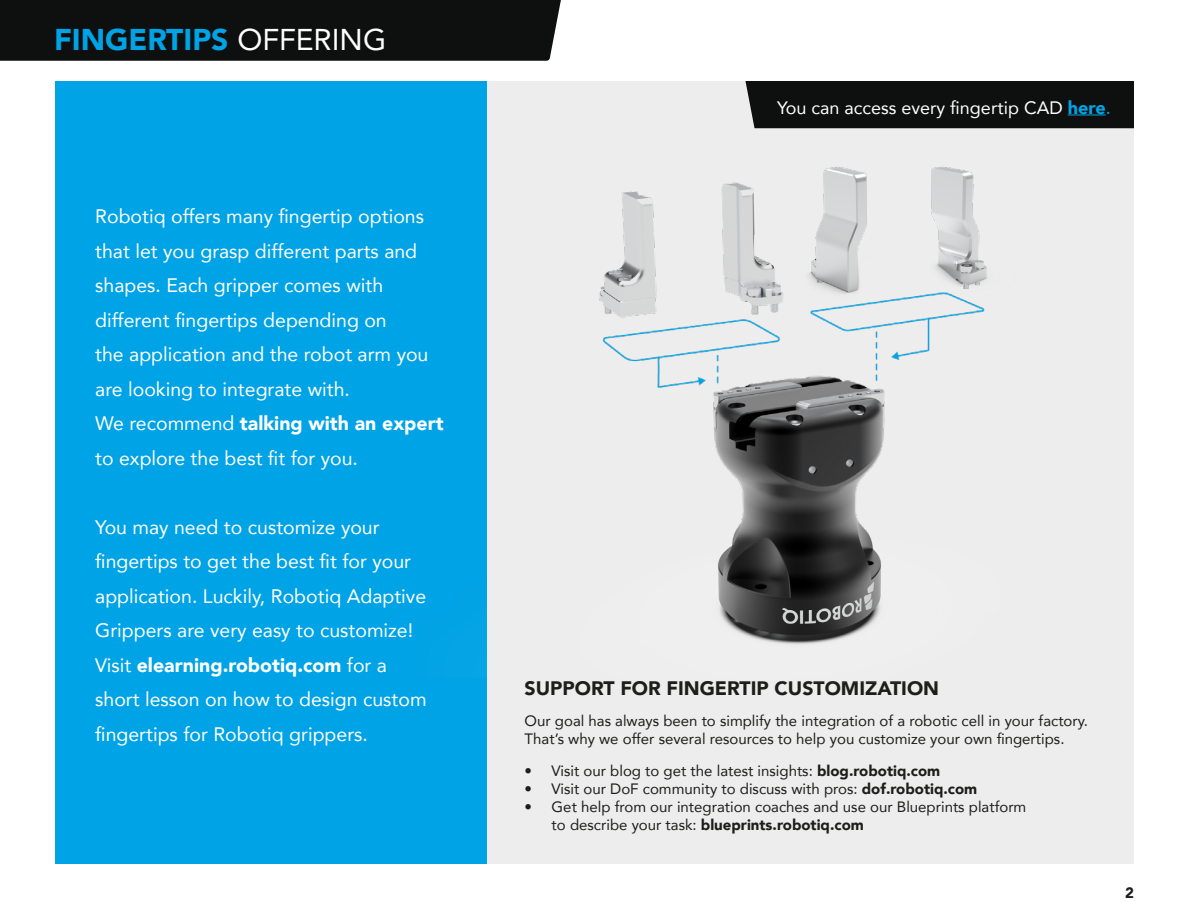
<style>
.page{position:relative;width:1188px;height:918px;background:#fff}
.page>*{position:absolute;margin:0;border:0;box-sizing:border-box;transform-origin:0 0}
.t1{font:900 30px "Avenir";color:#00a3e5}
.t2{font:19.5px/34.5px "Avenir";color:#fff}
.t3{font:900 19.5px "Avenir";color:#1d1d1b}
.t4{font:18px "Avenir";color:#fff}
.t5{font:15px/18px "Avenir";color:#1d1d1b}
.t6{font:900 15px "Avenir";color:#1d1d1b}
.s1{font-weight:400;color:#fff}
.s2{font-weight:900}
.s3{font-weight:900;color:#00a3e5}
.s4{color:#00a3e5}
</style>
<div class="page">
<div style="left:487px;top:81px;width:647px;height:783px;background:#ededed"></div>
<div style="left:55px;top:81px;width:432px;height:782px;background:#00a3e5"></div>
<img style="left:599px;top:128px;width:535px;height:516px">
<div style="left:0;top:0;width:561px;height:61px;background:#0e100f"></div>
<div style="left:745px;top:81px;width:389px;height:47px;background:#0e100f"></div>
<hr style="left:1068px;top:115px;width:38px;height:1px;background:#00a3e5">
<h1 class="t1" style="left:54px;top:14px;width:334px">FINGERTIPS <span class="s1">OFFERING</span></h1>
<p class="t2" style="left:95px;top:199px;width:350px">Robotiq offers many fingertip options that let you grasp different parts and shapes. Each gripper comes with different fingertips depending on<br>the application and the robot arm you are looking to integrate with.<br>We recommend <span class="s2">talking with an expert </span>to explore the best fit for you.</p>
<p class="t2" style="left:95px;top:509px;width:333px">You may need to customize your fingertips to get the best fit for your application. Luckily, Robotiq Adaptive Grippers are very easy to customize!<br>Visit <span class="s2">elearning.robotiq.com</span> for a short lesson on how to design custom fingertips for Robotiq grippers.</p>
<p class="t4" style="left:777px;top:93px;width:335px">You can access every fingertip CAD <span class="s3">here</span><span class="s4">.</span></p>
<p class="t3" style="left:525px;top:671px;width:416px">SUPPORT FOR FINGERTIP CUSTOMIZATION</p>
<p class="t5" style="left:525px;top:711px;width:565px">Our goal has always been to simplify the integration of a robotic cell in your factory.<br>That’s why we offer several resources to help you customize your own fingertips.</p>
<p class="t5" style="left:525px;top:761px;width:417px">• Visit our blog to get the latest insights: <span class="s2">blog.robotiq.com</span></p>
<p class="t5" style="left:525px;top:779px;width:454px">• Visit our DoF community to discuss with pros: <span class="s2">dof.robotiq.com</span></p>
<p class="t5" style="left:552px;top:797px;width:476px;text-indent:-27px">• Get help from our integration coaches and use our Blueprints platform to describe your task: <span class="s2">blueprints.robotiq.com</span></p>
<p class="t6" style="left:1125px;top:880px;width:10px">2</p>
</div>
